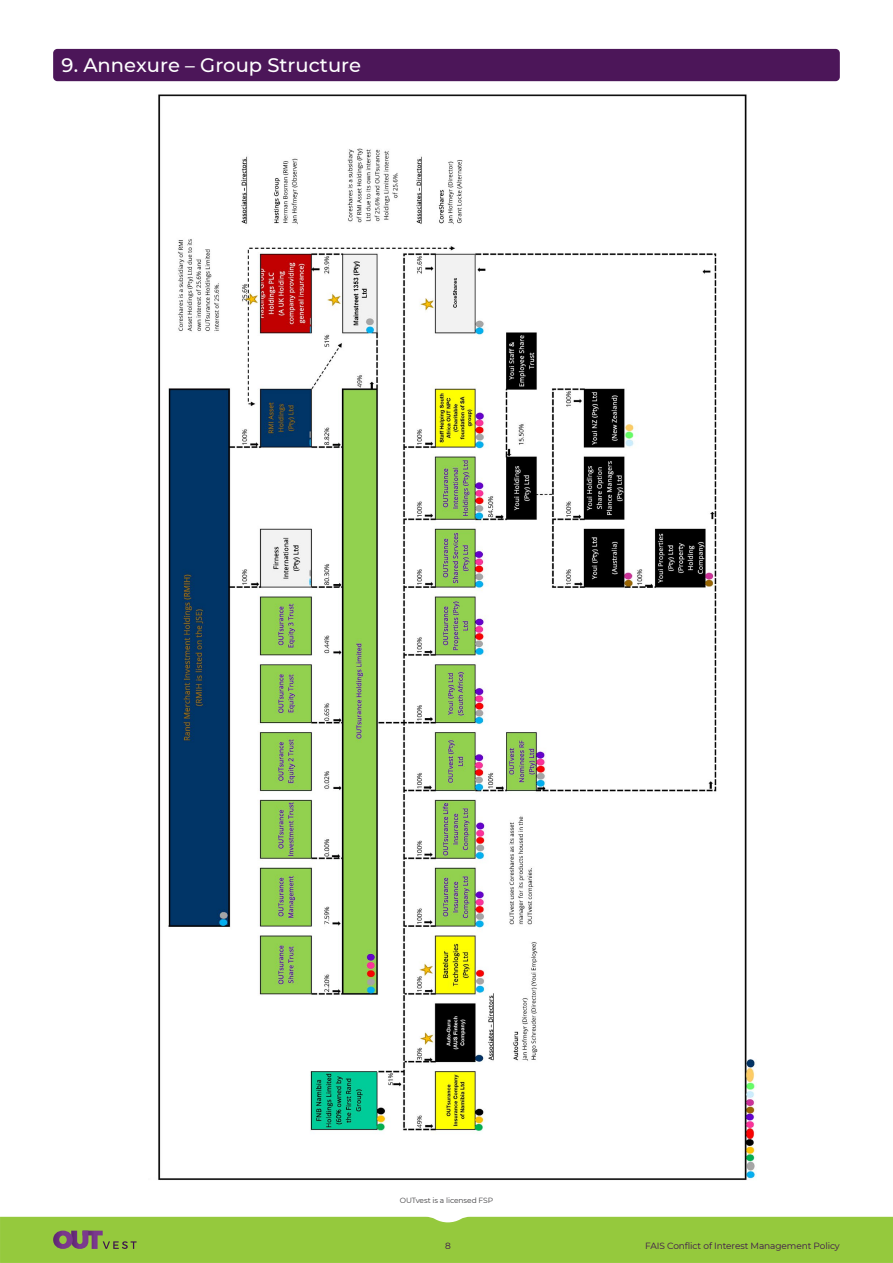
<style>
.page{position:relative;width:893px;height:1263px;background:#fff}
.page>*{position:absolute;margin:0;border:0;box-sizing:border-box;transform-origin:0 0}
.t1{font:500 19.5px "Montserrat";color:#fff}
.t2{font:9px "Montserrat";letter-spacing:-.01em;color:#3d134b}
.t3{font:7.5px "Montserrat";letter-spacing:-.01em;color:#414042}
</style>
<div class="page">
<div style="left:0;top:1217px;width:893px;height:46px;background:#95c93d"></div>
<div style="left:53px;top:49px;width:787px;height:32px;background:#4c1659;border-radius:4px"></div>
<img style="left:158px;top:94px;width:598px;height:1086px">
<h1 class="t1" style="left:62px;top:51px;width:301px">9. Annexure – Group Structure</h1>
<p class="t3" style="left:400px;top:1196px;width:95px">OUTvest is a licensed FSP</p>
<p class="t2" style="left:445px;top:1239px;width:7px">8</p>
<p class="t2" style="left:645px;top:1239px;width:196px">FAIS Conflict of Interest Management Policy</p>
</div>
